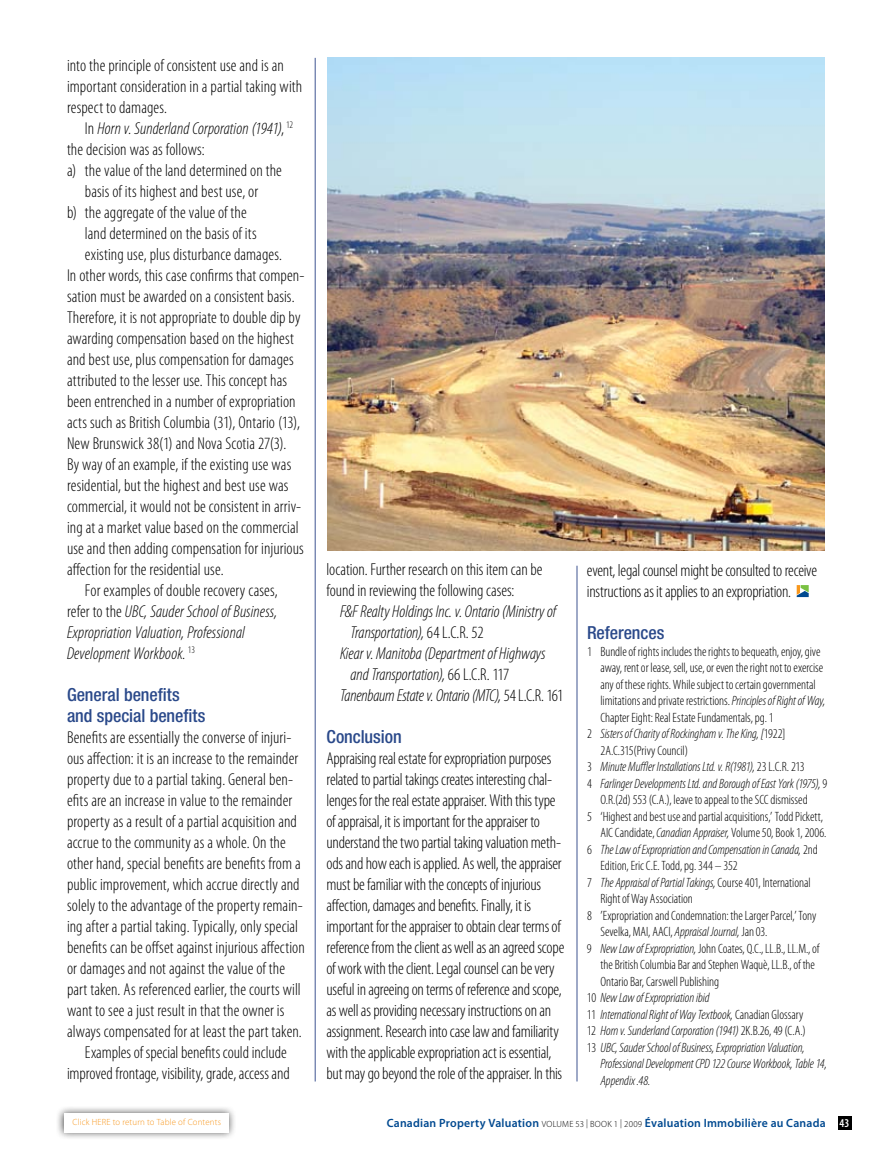
<style>
.page{position:relative;width:891px;height:1161px;background:#fff}
.page>*{position:absolute;margin:0;border:0;box-sizing:border-box;transform-origin:0 0}
.t1{font:500 condensed 18px/21px "Helvetica Neue";letter-spacing:-.005em;color:#2a498a}
.t2{font:300 condensed 17.25px/21px "Myriad Pro";color:#000}
.t3{font:italic 300 condensed 17.25px "Myriad Pro";color:#000}
.t4{font:300 condensed 13.5px "Myriad Pro";letter-spacing:-.005em;color:#000}
.t5{font:italic 300 condensed 13.5px "Myriad Pro";letter-spacing:-.005em;color:#000}
.t6{font:600 12px "Myriad Pro";letter-spacing:.02em;color:#004990}
.t7{font:300 9px "Myriad Pro";letter-spacing:.02em;color:#f8971d}
.s1{font-style:normal}
.s2{font-style:italic}
.s3{font-weight:300;font-size:9px;color:#000}
.s4{font-stretch:condensed;color:#fff}
</style>
<div class="page">
<div style="left:838px;top:1116px;width:13px;height:14px;background:#000"></div>
<hr style="left:577px;top:566px;width:1px;height:515px;background:#3f5591">
<hr style="left:315px;top:58px;width:1px;height:1024px;background:#3f5591">
<svg style="left:797px;top:585px;width:12px;height:12px"></svg>
<img style="left:327px;top:58px;width:498px;height:492px">
<div style="left:56px;top:1105px;width:181px;height:36px;background:#000;opacity:.72"></div>
<div style="left:64px;top:1113px;width:165px;height:19px;background:#fff"></div>
<p class="t2" style="left:67px;top:55px;width:237px">into the principle of consistent use and is an important consideration in a partial taking with respect to damages.</p>
<p class="t3" style="left:85px;top:118px;width:210px"><span class="s1">In</span> Horn v. Sunderland Corporation (1941)<span class="s1">,</span> <sup>12</sup></p>
<p class="t2" style="left:67px;top:139px;width:139px">the decision was as follows:</p>
<p class="t2" style="left:67px;top:160px;width:216px">a) the value of the land determined on the</p>
<p class="t2" style="left:85px;top:181px;width:175px">basis of its highest and best use, or</p>
<p class="t2" style="left:67px;top:202px;width:181px">b) the aggregate of the value of the</p>
<p class="t2" style="left:85px;top:223px;width:173px">land determined on the basis of its</p>
<p class="t2" style="left:85px;top:244px;width:199px">existing use, plus disturbance damages.</p>
<p class="t2" style="left:67px;top:265px;width:239px">In other words, this case confirms that compen-</p>
<p class="t2" style="left:67px;top:286px;width:229px">sation must be awarded on a consistent basis.</p>
<p class="t2" style="left:67px;top:307px;width:235px">Therefore, it is not appropriate to double dip by</p>
<p class="t2" style="left:67px;top:328px;width:228px">awarding compensation based on the highest</p>
<p class="t2" style="left:67px;top:349px;width:228px">and best use, plus compensation for damages</p>
<p class="t2" style="left:67px;top:370px;width:222px">attributed to the lesser use. This concept has</p>
<p class="t2" style="left:67px;top:391px;width:230px">been entrenched in a number of expropriation</p>
<p class="t2" style="left:67px;top:412px;width:234px">acts such as British Columbia (31), Ontario (13),</p>
<p class="t2" style="left:67px;top:433px;width:221px">New Brunswick 38(1) and Nova Scotia 27(3).</p>
<p class="t2" style="left:67px;top:454px;width:226px">By way of an example, if the existing use was</p>
<p class="t2" style="left:67px;top:475px;width:223px">residential, but the highest and best use was</p>
<p class="t2" style="left:67px;top:496px;width:236px">commercial, it would not be consistent in arriv-</p>
<p class="t2" style="left:67px;top:517px;width:233px">ing at a market value based on the commercial</p>
<p class="t2" style="left:67px;top:538px;width:238px">use and then adding compensation for injurious</p>
<p class="t2" style="left:67px;top:559px;width:158px">affection for the residential use.</p>
<p class="t2" style="left:85px;top:580px;width:194px">For examples of double recovery cases,</p>
<p class="t3" style="left:67px;top:601px;width:212px"><span class="s1">refer to the</span> UBC, Sauder School of Business,</p>
<p class="t3" style="left:67px;top:622px;width:179px">Expropriation Valuation, Professional</p>
<p class="t3" style="left:67px;top:643px;width:130px">Development Workbook. <sup>13</sup></p>
<p class="t1" style="left:67px;top:684px;width:140px">General benefits and special benefits</p>
<p class="t2" style="left:67px;top:727px;width:226px">Benefits are essentially the converse of injuri-</p>
<p class="t2" style="left:67px;top:748px;width:233px">ous affection: it is an increase to the remainder</p>
<p class="t2" style="left:67px;top:769px;width:228px">property due to a partial taking. General ben-</p>
<p class="t2" style="left:67px;top:790px;width:227px">efits are an increase in value to the remainder</p>
<p class="t2" style="left:67px;top:811px;width:231px">property as a result of a partial acquisition and</p>
<p class="t2" style="left:67px;top:832px;width:220px">accrue to the community as a whole. On the</p>
<p class="t2" style="left:67px;top:853px;width:235px">other hand, special benefits are benefits from a</p>
<p class="t2" style="left:67px;top:874px;width:234px">public improvement, which accrue directly and</p>
<p class="t2" style="left:67px;top:895px;width:237px">solely to the advantage of the property remain-</p>
<p class="t2" style="left:67px;top:916px;width:233px">ing after a partial taking. Typically, only special</p>
<p class="t2" style="left:67px;top:937px;width:239px">benefits can be offset against injurious affection</p>
<p class="t2" style="left:67px;top:958px;width:220px">or damages and not against the value of the</p>
<p class="t2" style="left:67px;top:979px;width:235px">part taken. As referenced earlier, the courts will</p>
<p class="t2" style="left:67px;top:1000px;width:219px">want to see a just result in that the owner is</p>
<p class="t2" style="left:67px;top:1021px;width:236px">always compensated for at least the part taken.</p>
<p class="t2" style="left:85px;top:1042px;width:203px">Examples of special benefits could include</p>
<p class="t2" style="left:67px;top:1063px;width:224px">improved frontage, visibility, grade, access and</p>
<p class="t7" style="left:73px;top:1117px;width:150px">Click HERE to return to Table of Contents</p>
<p class="t2" style="left:327px;top:559px;width:218px">location. Further research on this item can be found in reviewing the following cases:</p>
<p class="t3" style="left:340px;top:602px;width:218px">F&amp;F Realty Holdings Inc. v. Ontario (Ministry of</p>
<p class="t3" style="left:351px;top:623px;width:135px">Transportation), <span class="s1">64 L.C.R. 52</span></p>
<p class="t3" style="left:340px;top:644px;width:207px">Kiear v. Manitoba (Department of Highways</p>
<p class="t3" style="left:351px;top:665px;width:160px">and Transportation), <span class="s1">66 L.C.R. 117</span></p>
<p class="t3" style="left:340px;top:686px;width:225px">Tanenbaum Estate v. Ontario (MTC), <span class="s1">54 L.C.R. 161</span></p>
<p class="t1" style="left:327px;top:726px;width:77px">Conclusion</p>
<p class="t2" style="left:327px;top:748px;width:239px">Appraising real estate for expropriation purposes related to partial takings creates interesting chal&shy;lenges for the real estate appraiser. With this type of appraisal, it is important for the appraiser to understand the two partial taking valuation meth&shy;ods and how each is applied. As well, the appraiser must be familiar with the concepts of injurious affection, damages and benefits. Finally, it is important for the appraiser to obtain clear terms of reference from the client as well as an agreed scope of work with the client. Legal counsel can be very useful in agreeing on terms of reference and scope, as well as providing necessary instructions on an assignment. Research into case law and familiarity with the applicable expropriation act is essential, but may go beyond the role of the appraiser. In this</p>
<p class="t2" style="left:587px;top:560px;width:232px">event, legal counsel might be consulted to receive instructions as it applies to an expropriation.</p>
<p class="t1" style="left:587px;top:622px;width:79px">References</p>
<p class="t4" style="left:587px;top:643px;width:235px">1 Bundle of rights includes the rights to bequeath, enjoy, give</p>
<p class="t4" style="left:601px;top:660px;width:224px">away, rent or lease, sell, use, or even the right not to exercise</p>
<p class="t4" style="left:601px;top:676px;width:217px">any of these rights. While subject to certain governmental</p>
<p class="t4" style="left:601px;top:693px;width:226px">limitations and private restrictions. <span class="s2">Principles of Right of Way,</span></p>
<p class="t4" style="left:601px;top:709px;width:175px">Chapter Eight: Real Estate Fundamentals, pg. 1</p>
<p class="t5" style="left:587px;top:726px;width:200px"><span class="s1">2</span> Sisters of Charity of Rockingham v. The King, [<span class="s1">1922]</span></p>
<p class="t4" style="left:601px;top:742px;width:89px">2A.C.315(Privy Council)</p>
<p class="t5" style="left:587px;top:759px;width:219px"><span class="s1">3</span> Minute Muffler Installations Ltd. v. R(1981), <span class="s1">23 L.C.R. 213</span></p>
<p class="t5" style="left:587px;top:775px;width:242px"><span class="s1">4</span> Farlinger Developments Ltd. and Borough of East York (1975), <span class="s1">9</span></p>
<p class="t4" style="left:601px;top:792px;width:209px">O.R.(2d) 553 (C.A.), leave to appeal to the SCC dismissed</p>
<p class="t4" style="left:587px;top:808px;width:238px">5 ‘Highest and best use and partial acquisitions,’ Todd Pickett,</p>
<p class="t4" style="left:601px;top:825px;width:227px">AIC Candidate, <span class="s2">Canadian Appraiser,</span> Volume 50, Book 1, 2006.</p>
<p class="t5" style="left:587px;top:841px;width:232px"><span class="s1">6</span> The Law of Expropriation and Compensation in Canada, <span class="s1">2nd</span></p>
<p class="t4" style="left:601px;top:858px;width:139px">Edition, Eric C.E. Todd, pg. 344 – 352</p>
<p class="t5" style="left:587px;top:874px;width:225px"><span class="s1">7</span> The Appraisal of Partial Takings, <span class="s1">Course 401, International</span></p>
<p class="t4" style="left:601px;top:891px;width:94px">Right of Way Association</p>
<p class="t4" style="left:587px;top:907px;width:231px">8 ’Expropriation and Condemnation: the Larger Parcel,’ Tony</p>
<p class="t4" style="left:601px;top:924px;width:168px">Sevelka, MAI, AACI, <span class="s2">Appraisal Journal,</span> Jan 03.</p>
<p class="t4" style="left:587px;top:940px;width:234px">9 <span class="s2">New Law of Expropriation,</span> John Coates, Q.C., LL.B., LL.M., of</p>
<p class="t4" style="left:600px;top:957px;width:216px">the British Columbia Bar and Stephen Waquè, LL.B., of the</p>
<p class="t4" style="left:600px;top:973px;width:120px">Ontario Bar, Carswell Publishing</p>
<p class="t5" style="left:587px;top:990px;width:124px"><span class="s1">10</span> New Law of Expropriation ibid</p>
<p class="t5" style="left:587px;top:1006px;width:218px"><span class="s1">11</span> International Right of Way Textbook, <span class="s1">Canadian Glossary</span></p>
<p class="t5" style="left:587px;top:1023px;width:220px"><span class="s1">12</span> Horn v. Sunderland Corporation (1941) <span class="s1">2K.B.26, 49 (C.A.)</span></p>
<p class="t5" style="left:587px;top:1039px;width:219px"><span class="s1">13</span> UBC, Sauder School of Business, Expropriation Valuation,</p>
<p class="t5" style="left:600px;top:1056px;width:228px">Professional Development CPD 122 Course Workbook, Table 14,</p>
<p class="t5" style="left:600px;top:1072px;width:52px">Appendix .48.</p>
<p class="t6" style="left:387px;top:1115px;width:464px">Canadian Property Valuation <span class="s3">Volume 53 | book 1 | 2009</span> Évaluation Immobilière au Canada <span class="s4">43</span></p>
</div>
